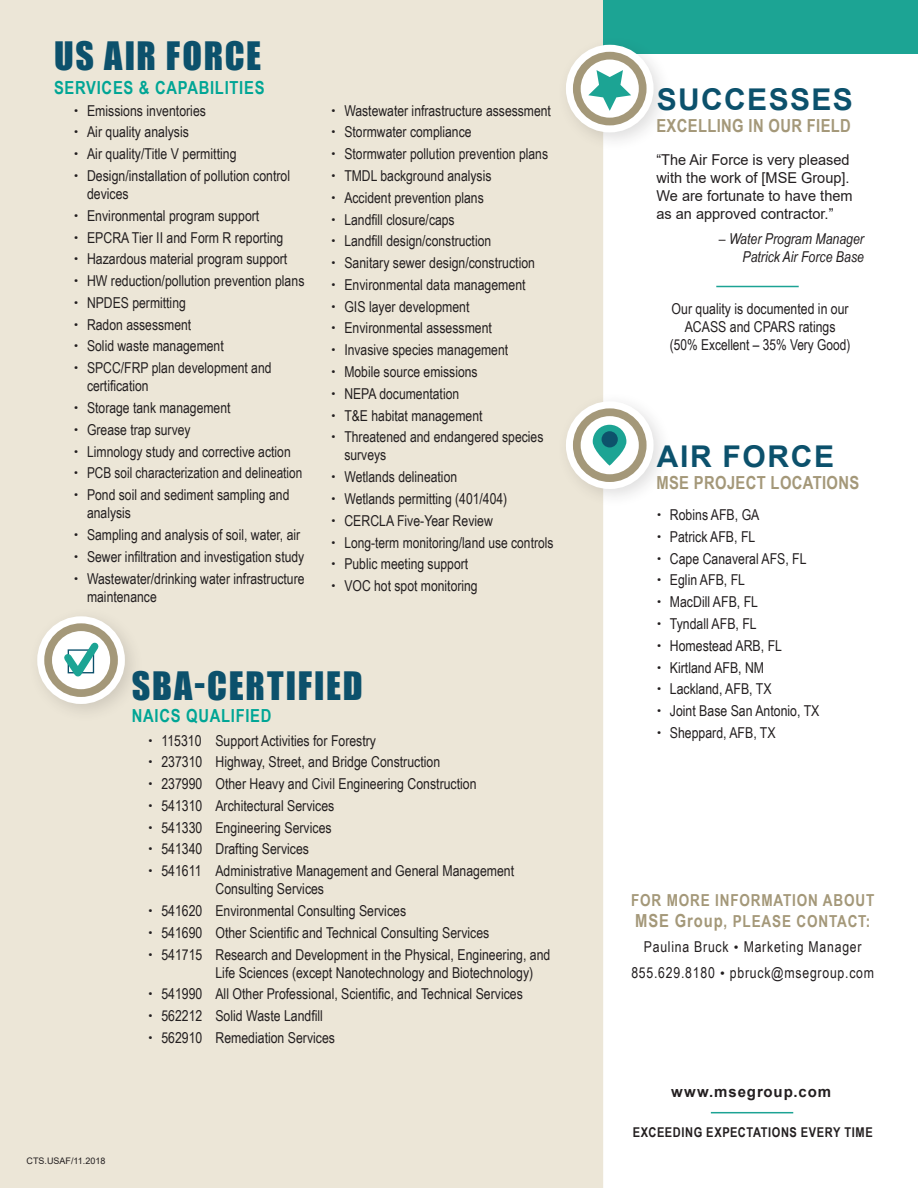
<style>
.page{position:relative;width:918px;height:1188px;background:#fff}
.page>*{position:absolute;margin:0;border:0;box-sizing:border-box;transform-origin:0 0}
.t1{font:36px "Impact";letter-spacing:.05em;color:#0c516c}
.t2{font:700 30px "Arial";letter-spacing:.045em;color:#0c516c}
.t3{font:700 18px "Arial Narrow";letter-spacing:.02em;color:#a49879}
.t4{font:700 18px "Arial Narrow";letter-spacing:.04em;color:#00a595}
.t5{font:700 16.5px/21px "Arial Narrow";letter-spacing:.05em;color:#a49879}
.t6{font:15px/18px "Arial Narrow";color:#231f20}
.t7{font:15px/18px "Arial";color:#231f20}
.t8{font:15px/25.5px "Arial Narrow";letter-spacing:.05em;color:#231f20;text-align:center}
.t9{font:italic 15px/18px "Arial Narrow";color:#231f20;text-align:right}
.t10{font:15px "Arial Narrow";color:#231f20;scale:.96 1}
.t11{font:700 15px "Arial";letter-spacing:.06em;color:#231f20}
.t12{font:700 13.5px "Arial Narrow";letter-spacing:.04em;color:#231f20}
.Bullet_Paragraph_Sty{font:9px "Arial";color:#231f20}
.s1{font-size:18px}
.s2{font-family:"Arial";font-size:13.5px}
</style>
<div class="page">
<div style="left:0;top:0;width:603px;height:1188px;background:#ece6d7"></div>
<hr style="left:711px;top:1112px;width:82px;height:1px;background:#1ca394">
<div style="left:603px;top:0;width:315px;height:54px;background:#1ca494"></div>
<div style="left:27px;top:606px;width:117px;height:118px;background:#231f20;opacity:.15"></div>
<div style="left:37px;top:616px;width:88px;height:88px;border:21px solid #fff;border-radius:50%"></div>
<svg style="left:42px;top:621px;width:78px;height:78px"></svg>
<div style="left:556px;top:35px;width:117px;height:117px;background:#231f20;opacity:.15"></div>
<div style="left:566px;top:45px;width:88px;height:87px;border:21px solid #fff;border-radius:50%"></div>
<svg style="left:571px;top:50px;width:78px;height:78px"></svg>
<div style="left:556px;top:391px;width:117px;height:118px;background:#231f20;opacity:.15"></div>
<div style="left:566px;top:401px;width:88px;height:88px;border:21px solid #fff;border-radius:50%"></div>
<svg style="left:571px;top:406px;width:78px;height:78px"></svg>
<svg style="left:593px;top:425px;width:33px;height:41px"></svg>
<div style="left:602px;top:431px;width:16px;height:16px;background:#0d526b;border-radius:50%"></div>
<hr style="left:716px;top:286px;width:83px;height:1px;background:#1ca394">
<p class="t1" style="left:54px;top:28px;width:209px">US AIR FORCE</p>
<p class="t4" style="left:54px;top:74px;width:212px">SERVICES &amp; CAPABILITIES</p>
<p class="t6" style="left:87px;top:101px;width:120px">Emissions inventories</p>
<p class="t6" style="left:87px;top:123px;width:103px">Air quality analysis</p>
<p class="t6" style="left:87px;top:144px;width:151px">Air quality/Title V permitting</p>
<p class="t6" style="left:87px;top:166px;width:205px">Design/installation of pollution control devices</p>
<p class="t6" style="left:87px;top:206px;width:174px">Environmental program support</p>
<p class="t6" style="left:87px;top:228px;width:198px">EPCRA Tier II and Form R reporting</p>
<p class="t6" style="left:87px;top:250px;width:202px">Hazardous material program support</p>
<p class="t6" style="left:87px;top:271px;width:219px">HW reduction/pollution prevention plans</p>
<p class="t6" style="left:87px;top:293px;width:100px">NPDES permitting</p>
<p class="t6" style="left:87px;top:315px;width:106px">Radon assessment</p>
<p class="t6" style="left:87px;top:337px;width:138px">Solid waste management</p>
<p class="t6" style="left:87px;top:358px;width:186px">SPCC/FRP plan development and certification</p>
<p class="t6" style="left:87px;top:398px;width:145px">Storage tank management</p>
<p class="t6" style="left:87px;top:420px;width:105px">Grease trap survey</p>
<p class="t6" style="left:87px;top:442px;width:205px">Limnology study and corrective action</p>
<p class="t10" style="left:87px;top:462px;width:226px">PCB soil characterization and delineation</p>
<p class="t6" style="left:87px;top:485px;width:204px">Pond soil and sediment sampling and analysis</p>
<p class="t6" style="left:87px;top:525px;width:215px">Sampling and analysis of soil, water, air</p>
<p class="t6" style="left:87px;top:547px;width:219px">Sewer infiltration and investigation study</p>
<p class="t6" style="left:87px;top:569px;width:219px">Wastewater/drinking water infrastructure maintenance</p>
<p class="t6" style="left:344px;top:101px;width:208px">Wastewater infrastructure assessment</p>
<p class="t6" style="left:344px;top:123px;width:129px">Stormwater compliance</p>
<p class="t6" style="left:344px;top:144px;width:205px">Stormwater pollution prevention plans</p>
<p class="t6" style="left:344px;top:166px;width:149px">TMDL background analysis</p>
<p class="t6" style="left:344px;top:188px;width:141px">Accident prevention plans</p>
<p class="t6" style="left:344px;top:210px;width:112px">Landfill closure/caps</p>
<p class="t6" style="left:344px;top:232px;width:148px">Landfill design/construction</p>
<p class="t6" style="left:344px;top:253px;width:192px">Sanitary sewer design/construction</p>
<p class="t6" style="left:344px;top:275px;width:183px">Environmental data management</p>
<p class="t6" style="left:344px;top:297px;width:127px">GIS layer development</p>
<p class="t6" style="left:344px;top:319px;width:149px">Environmental assessment</p>
<p class="t6" style="left:344px;top:340px;width:165px">Invasive species management</p>
<p class="t6" style="left:344px;top:362px;width:135px">Mobile source emissions</p>
<p class="t6" style="left:344px;top:384px;width:116px">NEPA documentation</p>
<p class="t6" style="left:344px;top:406px;width:140px">T&amp;E habitat management</p>
<p class="t6" style="left:344px;top:428px;width:201px">Threatened and endangered species surveys</p>
<p class="t6" style="left:344px;top:467px;width:114px">Wetlands delineation</p>
<p class="t6" style="left:344px;top:489px;width:164px">Wetlands permitting (401/404)</p>
<p class="t6" style="left:344px;top:511px;width:150px">CERCLA Five-Year Review</p>
<p class="t6" style="left:344px;top:533px;width:211px">Long-term monitoring/land use controls</p>
<p class="t6" style="left:344px;top:554px;width:125px">Public meeting support</p>
<p class="t6" style="left:344px;top:576px;width:135px">VOC hot spot monitoring</p>
<p class="t1" style="left:132px;top:658px;width:233px">SBA-CERTIFIED</p>
<p class="t4" style="left:132px;top:702px;width:141px">NAICS QUALIFIED</p>
<p class="Bullet_Paragraph_Sty" style="left:27px;top:1155px;width:80px">CTS.USAF/11.2018</p>
<p class="t6" style="left:161px;top:731px;width:216px">115310 Support Activities for Forestry</p>
<p class="t6" style="left:161px;top:752px;width:280px">237310 Highway, Street, and Bridge Construction</p>
<p class="t6" style="left:161px;top:774px;width:317px">237990 Other Heavy and Civil Engineering Construction</p>
<p class="t6" style="left:161px;top:796px;width:174px">541310 Architectural Services</p>
<p class="t6" style="left:161px;top:818px;width:172px">541330 Engineering Services</p>
<p class="t6" style="left:161px;top:840px;width:149px">541340 Drafting Services</p>
<p class="t6" style="left:215px;top:861px;width:300px;text-indent:-54px">541611 Administrative Management and General Management<br>Consulting Services</p>
<p class="t6" style="left:161px;top:901px;width:246px">541620 Environmental Consulting Services</p>
<p class="t6" style="left:161px;top:923px;width:329px">541690 Other Scientific and Technical Consulting Services</p>
<p class="t6" style="left:215px;top:945px;width:337px;text-indent:-54px">541715 Research and Development in the Physical, Engineering, and<br>Life Sciences (except Nanotechnology and Biotechnology)</p>
<p class="t6" style="left:161px;top:984px;width:363px">541990 All Other Professional, Scientific, and Technical Services</p>
<p class="t6" style="left:161px;top:1006px;width:163px">562212 Solid Waste Landfill</p>
<p class="t6" style="left:161px;top:1028px;width:175px">562910 Remediation Services</p>
<p class="t2" style="left:657px;top:79px;width:197px">SUCCESSES</p>
<p class="t3" style="left:656px;top:112px;width:196px">EXCELLING IN OUR FIELD</p>
<p class="t7" style="left:656px;top:150px;width:198px">“The Air Force is very pleased with the work of [MSE Group].<br>We are fortunate to have them as an approved contractor.”</p>
<p class="t9" style="left:719px;top:229px;width:147px">– Water Program Manager<br>Patrick Air Force Base</p>
<p class="t6" style="left:670px;top:299px;width:182px;text-align:center">Our quality is documented in our<br>ACASS and CPARS ratings (50% Excellent – 35% Very Good)</p>
<p class="t2" style="left:657px;top:435px;width:179px">AIR FORCE</p>
<p class="t3" style="left:656px;top:469px;width:204px">MSE PROJECT LOCATIONS</p>
<p class="t6" style="left:670px;top:505px;width:91px">Robins AFB, GA</p>
<p class="t6" style="left:670px;top:527px;width:87px">Patrick AFB, FL</p>
<p class="t6" style="left:670px;top:549px;width:138px">Cape Canaveral AFS, FL</p>
<p class="t6" style="left:670px;top:571px;width:77px">Eglin AFB, FL</p>
<p class="t6" style="left:670px;top:592px;width:90px">MacDill AFB, FL</p>
<p class="t6" style="left:670px;top:614px;width:88px">Tyndall AFB, FL</p>
<p class="t6" style="left:670px;top:636px;width:114px">Homestead ARB, FL</p>
<p class="t6" style="left:670px;top:658px;width:96px">Kirtland AFB, NM</p>
<p class="t6" style="left:670px;top:680px;width:103px">Lackland, AFB, TX</p>
<p class="t6" style="left:670px;top:701px;width:151px">Joint Base San Antonio, TX</p>
<p class="t6" style="left:670px;top:723px;width:107px">Sheppard, AFB, TX</p>
<p class="t5" style="left:631px;top:889px;width:245px">FOR MORE INFORMATION ABOUT<br><span class="s1">MSE Group</span>, PLEASE CONTACT:</p>
<p class="t8" style="left:631px;top:934px;width:244px">Paulina Bruck <span class="s2">•</span> Marketing Manager<br>855.629.8180 <span class="s2">•</span> pbruck@msegroup.com</p>
<p class="t11" style="left:671px;top:1081px;width:162px">www.msegroup.com</p>
<p class="t12" style="left:633px;top:1122px;width:241px">EXCEEDING EXPECTATIONS EVERY TIME</p>
</div>
